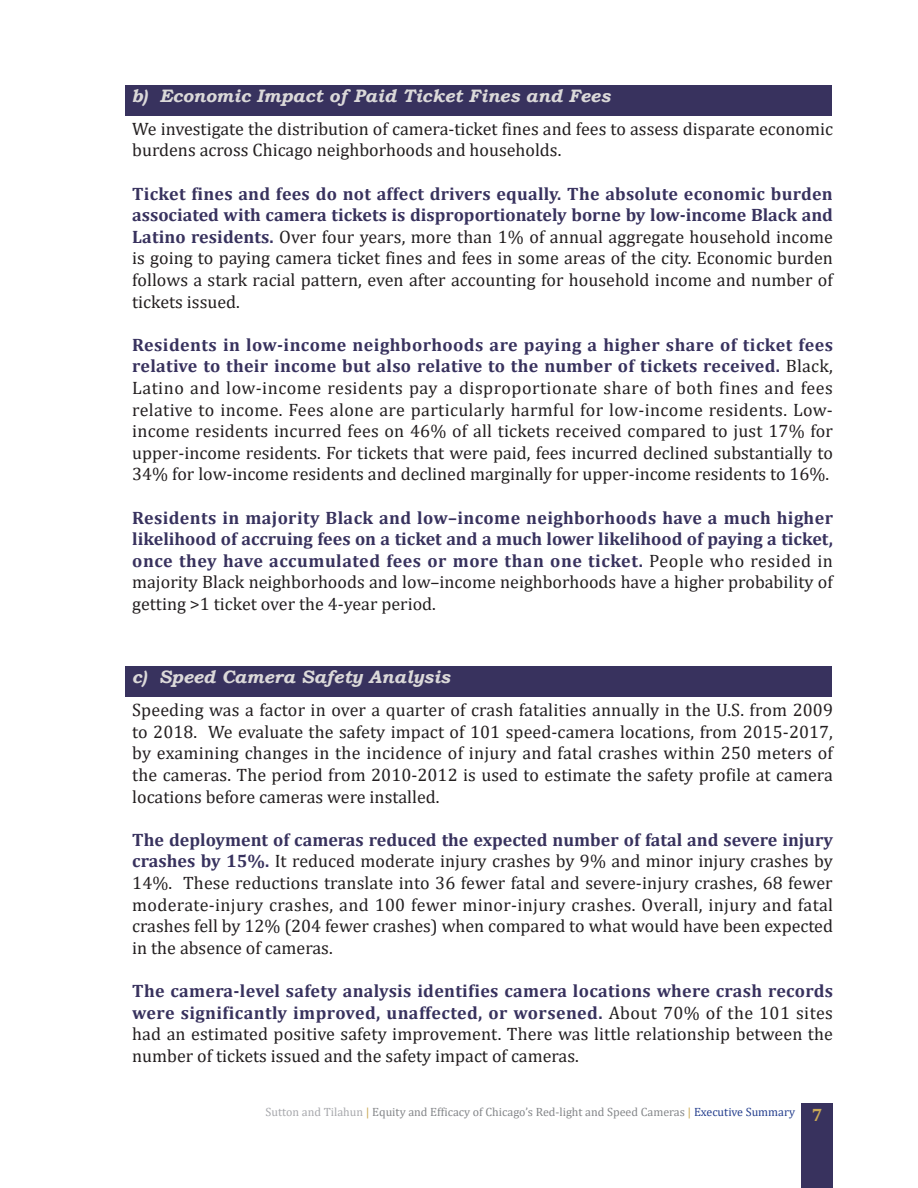
<style>
.page{position:relative;width:918px;height:1188px;background:#fff}
.page>*{position:absolute;margin:0;border:0;box-sizing:border-box;transform-origin:0 0}
.t1{font:18px/21.6px "Cambria";color:#231f20;text-align:justify}
.t2{font:700 18px/21.6px "Cambria";letter-spacing:.03em;color:#38325e;text-align:justify}
.t3{font:italic 700 18px "Bookman Old Style";color:#dbd9d9}
.t4{font:12px "Cambria";color:#848689}
.s1{font-weight:700;color:#38325e}
.s2{font-weight:400;color:#231f20}
.s3{color:#a8a9ad}
.s4{color:#caa956}
.s5{color:#253f8e}
.s6{font-weight:700;font-size:18px;color:#caa956}
</style>
<div class="page">
<div style="left:801px;top:1103px;width:32px;height:85px;background:#38325e"></div>
<div style="left:126px;top:85px;width:706px;height:31px;background:#38325e"></div>
<div style="left:126px;top:666px;width:706px;height:31px;background:#38325e"></div>
<p class="t3" style="left:132px;top:82px;width:480px">b) Economic Impact of Paid Ticket Fines and Fees</p>
<p class="t1" style="left:132px;top:118px;width:702px">We investigate the distribution of camera-ticket fines and fees to assess disparate economic burdens across Chicago neighborhoods and households.</p>
<p class="t1" style="left:132px;top:183px;width:702px"><span class="s1">Ticket fines and fees do not affect drivers equally. The absolute economic burden associated with camera tickets is disproportionately borne by low-income Black and Latino residents.</span> Over four years, more than 1% of annual aggregate household income is going to paying camera ticket fines and fees in some areas of the city. Economic burden follows a stark racial pattern, even after accounting for household income and number of tickets issued.</p>
<p class="t1" style="left:132px;top:334px;width:702px"><span class="s1">Residents in low-income neighborhoods are paying a higher share of ticket fees relative to their income but also relative to the number of tickets received.</span> Black, Latino and low-income residents pay a disproportionate share of both fines and fees relative to income. Fees alone are particularly harmful for low-income residents. Low&shy;income residents incurred fees on 46% of all tickets received compared to just 17% for upper-income residents. For tickets that were paid, fees incurred declined substantially to 34% for low-income residents and declined marginally for upper-income residents to 16%.</p>
<p class="t2" style="left:132px;top:506px;width:702px">Residents in majority Black and low–income neighborhoods have a much higher likelihood of accruing fees on a ticket and a much lower likelihood of paying a ticket, once they have accumulated fees or more than one ticket. <span class="s2">People who resided in majority Black neighborhoods and low–income neighborhoods have a higher probability of getting &gt;1 ticket over the 4-year period.</span></p>
<p class="t3" style="left:132px;top:664px;width:320px">c) Speed Camera Safety Analysis</p>
<p class="t1" style="left:132px;top:699px;width:702px">Speeding was a factor in over a quarter of crash fatalities annually in the U.S. from 2009 to 2018. We evaluate the safety impact of 101 speed-camera locations, from 2015-2017, by examining changes in the incidence of injury and fatal crashes within 250 meters of the cameras. The period from 2010-2012 is used to estimate the safety profile at camera locations before cameras were installed.</p>
<p class="t1" style="left:132px;top:829px;width:702px"><span class="s1">The deployment of cameras reduced the expected number of fatal and severe injury crashes by 15%.</span> It reduced moderate injury crashes by 9% and minor injury crashes by 14%. These reductions translate into 36 fewer fatal and severe-injury crashes, 68 fewer moderate-injury crashes, and 100 fewer minor-injury crashes. Overall, injury and fatal crashes fell by 12% (204 fewer crashes) when compared to what would have been expected in the absence of cameras.</p>
<p class="t1" style="left:132px;top:980px;width:702px"><span class="s1">The camera-level safety analysis identifies camera locations where crash records were significantly improved, unaffected, or worsened.</span> About 70% of the 101 sites had an estimated positive safety improvement. There was little relationship between the number of tickets issued and the safety impact of cameras.</p>
<p class="t4" style="left:266px;top:1105px;width:559px"><span class="s3">Sutton and Tilahun</span> <span class="s4">|</span> Equity and Efficacy of Chicago’s Red-light and Speed Cameras <span class="s4">|</span> <span class="s5">Executive Summary</span> <span class="s6">7</span></p>
</div>
